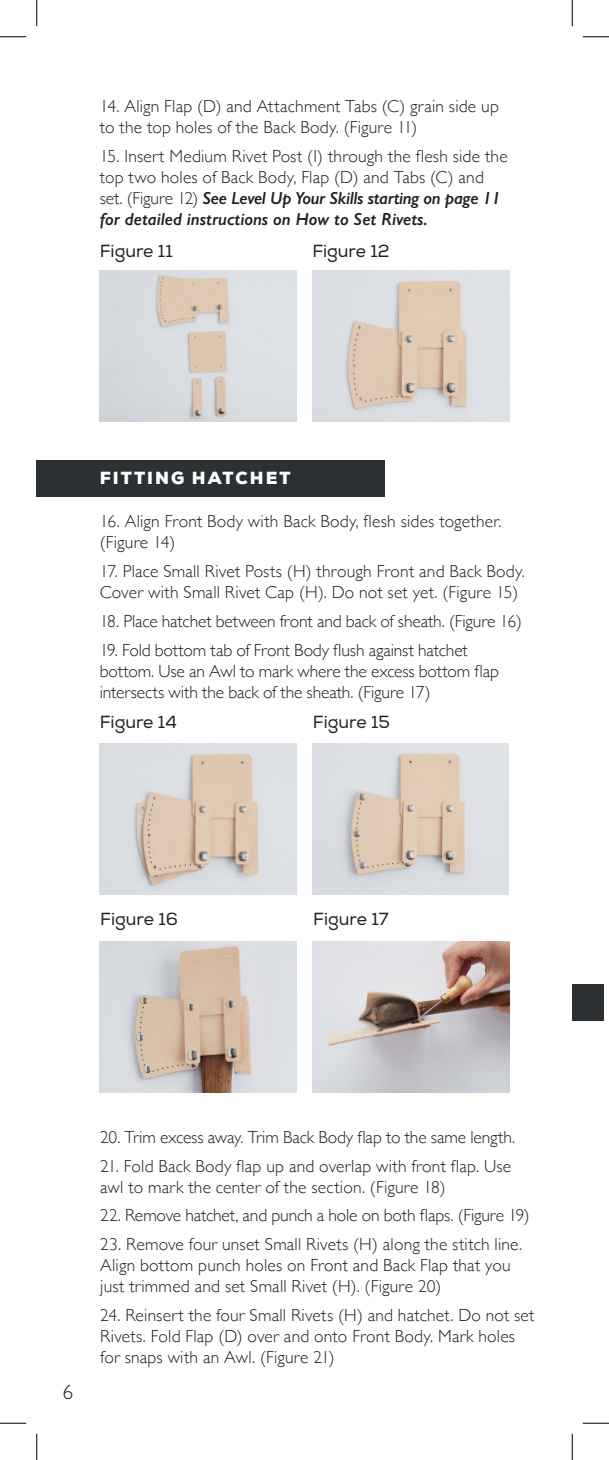
<style>
.page{position:relative;width:609px;height:1460px;background:#fff}
.page>*{position:absolute;margin:0;border:0;box-sizing:border-box;transform-origin:0 0}
.t1{font:300 21px "Gill Sans Nova";color:#231f20}
.t2{font:300 17.5px/21px "Gill Sans";letter-spacing:.01em;color:#231f20}
.t3{font:300 17.5px/21px "Gill Sans";letter-spacing:-.01em;color:#231f20}
.t4{font:17.5px "Nexa";color:#231f20}
.t5{font:900 17.5px "Nexa";letter-spacing:.115em;color:#fff}
.s1{font-weight:600;font-style:italic}
</style>
<div class="page">
<img style="left:100px;top:270px;width:197px;height:151px">
<img style="left:312px;top:270px;width:197px;height:151px">
<div style="left:37px;top:460px;width:348px;height:36px;background:#2d3032"></div>
<img style="left:99px;top:743px;width:198px;height:151px">
<img style="left:100px;top:941px;width:197px;height:151px">
<img style="left:312px;top:743px;width:197px;height:151px">
<img style="left:312px;top:941px;width:197px;height:151px">
<div style="left:572px;top:984px;width:32px;height:37px;background:#2d3032"></div>
<svg style="left:0;top:36px;width:26px;height:1px"></svg>
<svg style="left:583px;top:36px;width:26px;height:1px"></svg>
<svg style="left:0;top:1422px;width:26px;height:1px"></svg>
<svg style="left:583px;top:1422px;width:26px;height:1px"></svg>
<svg style="left:36px;top:0;width:1px;height:26px"></svg>
<svg style="left:36px;top:1433px;width:1px;height:27px"></svg>
<svg style="left:572px;top:0;width:1px;height:26px"></svg>
<svg style="left:572px;top:1433px;width:1px;height:27px"></svg>
<p class="t2" style="left:100px;top:95px;width:401px">14. Align Flap (D) and Attachment Tabs (C) grain side up to the top holes of the Back Body. (Figure 11)</p>
<p class="t2" style="left:100px;top:145px;width:410px">15. Insert Medium Rivet Post (I) through the flesh side the top two holes of Back Body, Flap (D) and Tabs (C) and set. (Figure 12) <span class="s1">See Level Up Your Skills starting on page 11 for detailed instructions on How to Set Rivets.</span></p>
<p class="t4" style="left:100px;top:240px;width:74px">Figure 11</p>
<p class="t4" style="left:312px;top:240px;width:79px">Figure 12</p>
<p class="t5" style="left:100px;top:467px;width:192px">FITTING HATCHET</p>
<p class="t2" style="left:100px;top:510px;width:403px">16. Align Front Body with Back Body, flesh sides together. (Figure 14)</p>
<p class="t2" style="left:100px;top:560px;width:427px">17. Place Small Rivet Posts (H) through Front and Back Body.<br>Cover with Small Rivet Cap (H). Do not set yet. (Figure 15)</p>
<p class="t3" style="left:100px;top:610px;width:424px">18. Place hatchet between front and back of sheath. (Figure 16)</p>
<p class="t3" style="left:100px;top:639px;width:401px">19. Fold bottom tab of Front Body flush against hatchet bottom. Use an Awl to mark where the excess bottom flap intersects with the back of the sheath. (Figure 17)</p>
<p class="t4" style="left:100px;top:712px;width:79px">Figure 14</p>
<p class="t4" style="left:100px;top:908px;width:79px">Figure 16</p>
<p class="t4" style="left:313px;top:712px;width:79px">Figure 15</p>
<p class="t4" style="left:313px;top:908px;width:77px">Figure 17</p>
<p class="t1" style="left:63px;top:1379px;width:12px">6</p>
<p class="t3" style="left:100px;top:1125px;width:416px">20. Trim excess away. Trim Back Body flap to the same length.</p>
<p class="t2" style="left:100px;top:1154px;width:413px">21. Fold Back Body flap up and overlap with front flap. Use awl to mark the center of the section. (Figure 18)</p>
<p class="t3" style="left:100px;top:1204px;width:431px">22. Remove hatchet, and punch a hole on both flaps. (Figure 19)</p>
<p class="t2" style="left:100px;top:1233px;width:423px">23. Remove four unset Small Rivets (H) along the stitch line.<br>Align bottom punch holes on Front and Back Flap that you just trimmed and set Small Rivet (H). (Figure 20)</p>
<p class="t2" style="left:100px;top:1304px;width:436px">24. Reinsert the four Small Rivets (H) and hatchet. Do not set<br>Rivets. Fold Flap (D) over and onto Front Body. Mark holes for snaps with an Awl. (Figure 21)</p>
</div>
